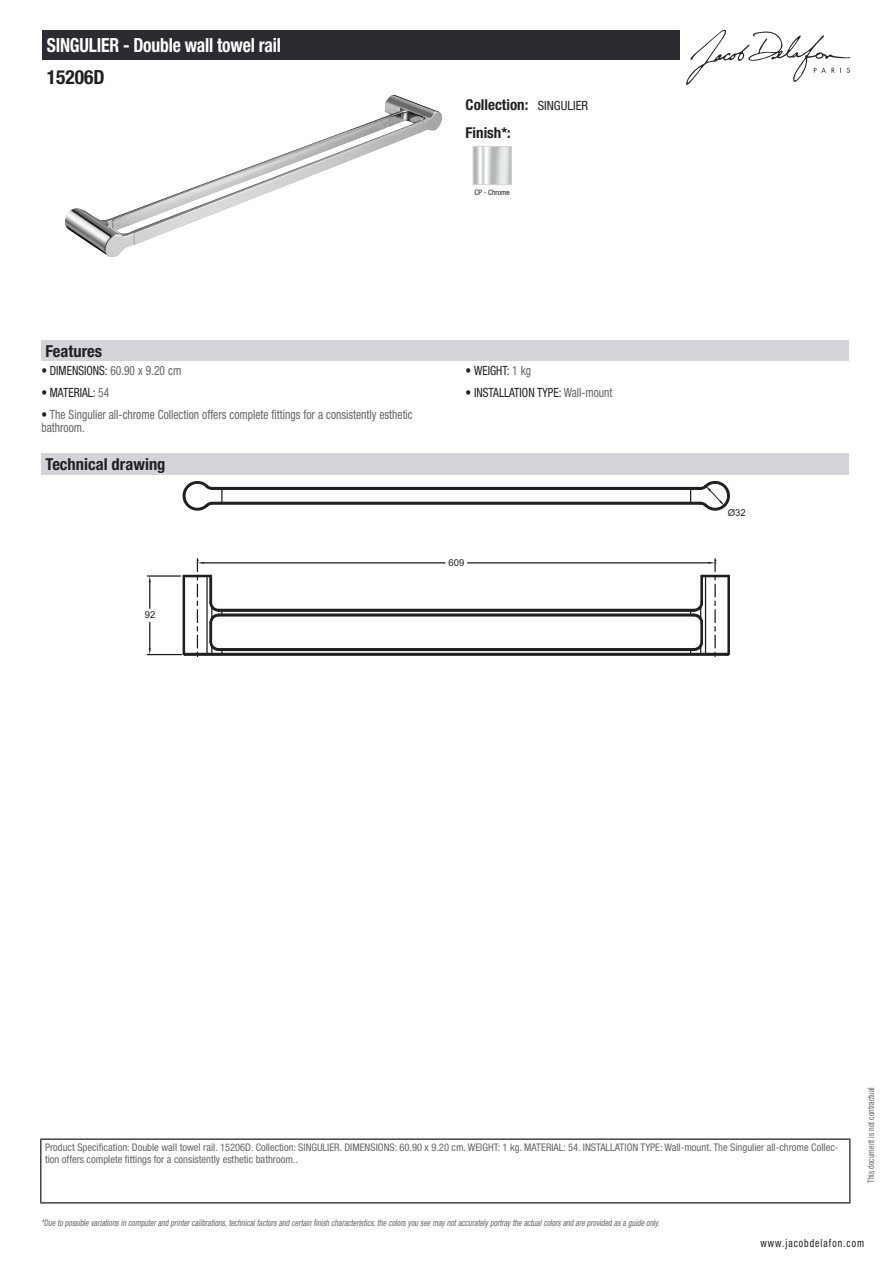
<style>
.page{position:relative;width:893px;height:1263px;background:#fff}
.page>*{position:absolute;margin:0;border:0;box-sizing:border-box;transform-origin:0 0}
.t1{font:700 condensed 19.5px "Helvetica Neue LT Std";letter-spacing:-.01em;color:#fff;scale:.9 1}
.t2{font:700 condensed 19.5px "Helvetica Neue LT Std";color:#231f20}
.t3{font:700 condensed 16.5px "Helvetica Neue LT Std";color:#231f20}
.t4{font:700 condensed 15px/27.8px "Helvetica Neue LT Std";color:#231f20}
.t5{font:condensed 12.75px/13.5px "Helvetica Neue LT Std";color:#626568;scale:.9 1}
.t6{font:condensed 12.75px "Helvetica Neue LT Std";color:#231f20;scale:.9 1}
.t7{font:condensed 11.25px "Helvetica Neue LT Std";letter-spacing:.1em;color:#231f20;scale:.87 1}
.t8{font:condensed 10.5px/12px "Helvetica Neue LT Std";color:#626568}
.t9{font:9.6px "Arial";color:#231f20}
.t10{font:italic condensed 9px "Helvetica Neue LT Std";color:#626568;scale:.87 1}
.t11{font:condensed 9px "Helvetica Neue LT Std";color:#626568;scale:.87 1}
.t12{font:condensed 7.5px "Helvetica Neue LT Std";color:#231f20}
.s1{font-weight:400;font-size:12.75px}
.s2{color:#626568}
.s3{color:#231f20}
</style>
<div class="page">
<svg style="left:686px;top:30px;width:164px;height:55px"></svg>
<img style="left:65px;top:95px;width:378px;height:162px">
<img style="left:475px;top:148px;width:35px;height:35px">
<div style="left:473px;top:146px;width:39px;height:39px;border:1px solid #d3d4da"></div>
<div style="left:41px;top:340px;width:808px;height:21px;background:#d3d4da"></div>
<div style="left:41px;top:453px;width:808px;height:22px;background:#d3d4da"></div>
<hr style="left:147px;top:575px;width:33px;height:2px;background:#231f20">
<hr style="left:147px;top:654px;width:35px;height:1px;background:#231f20">
<svg style="left:149px;top:576px;width:2px;height:32px"></svg>
<svg style="left:149px;top:622px;width:2px;height:32px"></svg>
<svg style="left:214px;top:490px;width:484px;height:12px"></svg>
<svg style="left:690px;top:490px;width:1px;height:12px"></svg>
<svg style="left:698px;top:481px;width:32px;height:30px"></svg>
<hr style="left:212px;top:487px;width:489px;height:2px;background:#231f20">
<hr style="left:212px;top:489px;width:489px;height:1px;background:#231f20">
<hr style="left:212px;top:502px;width:489px;height:3px;background:#231f20">
<svg style="left:221px;top:490px;width:2px;height:12px"></svg>
<svg style="left:182px;top:481px;width:32px;height:30px"></svg>
<svg style="left:181px;top:559px;width:549px;height:98px"></svg>
<div style="left:43px;top:30px;width:637px;height:30px;background:#2a2c32"></div>
<hr style="left:40px;top:1138px;width:810px;height:2px;background:#040503">
<hr style="left:40px;top:1140px;width:1px;height:62px;background:#040503">
<hr style="left:849px;top:1140px;width:1px;height:62px;background:#040503">
<hr style="left:40px;top:1202px;width:810px;height:1px;background:#040503">
<h1 class="t1" style="left:47px;top:33px;width:262px">SINGULIER - Double wall towel rail</h1>
<h1 class="t2" style="left:47px;top:65px;width:59px">15206D</h1>
<h3 class="t4" style="left:466px;top:90px;width:124px">Collection: <span class="s1">SINGULIER<br></span>Finish*:</h3>
<p class="t12" style="left:474px;top:188px;width:37px">CP - Chrome</p>
<h2 class="t3" style="left:46px;top:341px;width:58px">Features</h2>
<p class="t6" style="left:41px;top:363px;width:157px">• DIMENSIONS: <span class="s2">60.90 x 9.20 cm</span></p>
<p class="t6" style="left:466px;top:363px;width:74px">• WEIGHT: <span class="s2">1 kg</span></p>
<p class="t6" style="left:41px;top:385px;width:77px">• MATERIAL: <span class="s2">54</span></p>
<p class="t6" style="left:466px;top:385px;width:165px">• INSTALLATION TYPE: <span class="s2">Wall-mount</span></p>
<p class="t5" style="left:41px;top:407px;width:414px"><span class="s3">•</span> The Singulier all-chrome Collection offers complete fittings for a consistently esthetic bathroom.</p>
<h2 class="t3" style="left:46px;top:454px;width:121px">Technical drawing</h2>
<p class="t9" style="left:145px;top:609px;width:12px">92</p>
<p class="t9" style="left:449px;top:556px;width:17px">609</p>
<p class="t9" style="left:728px;top:506px;width:20px">Ø32</p>
<p class="t8" style="left:45px;top:1141px;width:795px">Product Specification: Double wall towel rail. 15206D. Collection: SINGULIER. DIMENSIONS: 60.90 x 9.20 cm. WEIGHT: 1 kg. MATERIAL: 54. INSTALLATION TYPE: Wall-mount. The Singulier all-chrome Collec&shy;tion offers complete fittings for a consistently esthetic bathroom..</p>
<p class="t10" style="left:41px;top:1217px;width:714px">*Due to possible variationsin computerand printercalibrations,technicalfactorsand certain finish characteristics,the colorsyou see maynotaccuratelyportraythe actualcolorsand are provided asa guide only.</p>
<p class="t11" style="left:866px;top:1183px;width:111px;rotate:-90deg">This document is not contractual</p>
<p class="t7" style="left:760px;top:1237px;width:121px">www.jacobdelafon.com</p>
</div>
